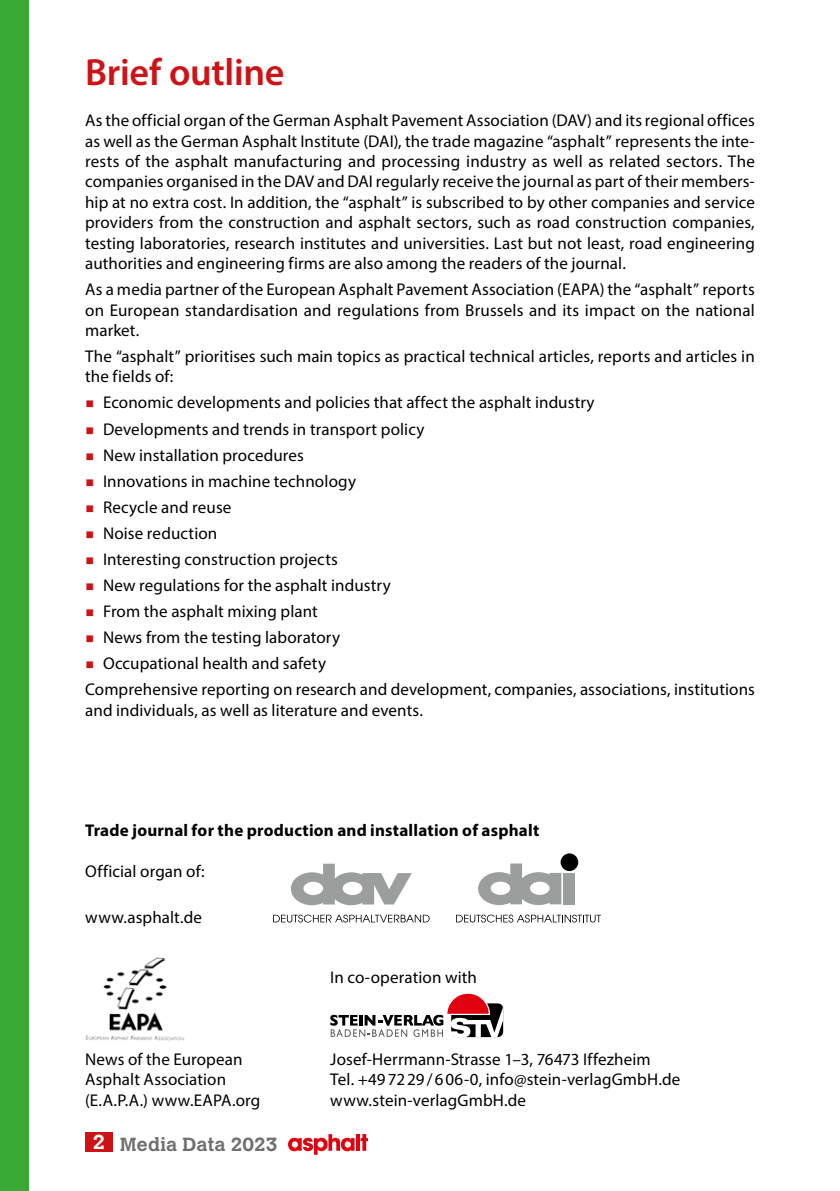
<style>
.page{position:relative;width:840px;height:1191px;background:#fff}
.page>*{position:absolute;margin:0;border:0;box-sizing:border-box;transform-origin:0 0}
.t1{font:600 38px "Myriad Pro";letter-spacing:-.01em;color:#cd1316}
.t2{font:700 18.8px "Calvert";letter-spacing:.01em;color:#6f6f6e}
.t3{font:17px/20.4px "Myriad Pro";letter-spacing:.005em;color:#000}
.t4{font:700 17px "Myriad Pro";letter-spacing:.01em;color:#000}
.s1{color:#cd1316}
.s2{font-size:20px;color:#fff}
</style>
<div class="page">
<div style="left:0;top:0;width:28px;height:1191px;background:#38aa34"></div>
<div style="left:85px;top:1131px;width:27px;height:20px;background:#cd1316"></div>
<svg style="left:288px;top:1134px;width:66px;height:20px"></svg>
<hr style="left:356px;top:1134px;width:3px;height:16px;background:#e3000f">
<svg style="left:360px;top:1134px;width:8px;height:16px"></svg>
<svg style="left:330px;top:993px;width:173px;height:44px"></svg>
<svg style="left:273px;top:914px;width:156px;height:8px"></svg>
<svg style="left:291px;top:863px;width:120px;height:42px"></svg>
<div style="left:560px;top:853px;width:18px;height:18px;background:#000;border-radius:50%"></div>
<div style="left:563px;top:873px;width:12px;height:31px;background:#9c9d9d"></div>
<svg style="left:456px;top:914px;width:144px;height:8px"></svg>
<svg style="left:478px;top:863px;width:83px;height:42px"></svg>
<img style="left:85px;top:957px;width:99px;height:84px">
<h1 class="t1" style="left:85px;top:48px;width:201px">Brief outline</h1>
<p class="t3" style="left:85px;top:110px;width:671px;text-align:justify">As the official organ of the German Asphalt Pavement Association (DAV) and its regional offices as well as the German Asphalt Institute (DAI), the trade magazine “asphalt” represents the inte&shy;rests of the asphalt manufacturing and processing industry as well as related sectors. The companies organised in the DAV and DAI regularly receive the journal as part of their members&shy;hip at no extra cost. In addition, the “asphalt” is subscribed to by other companies and service providers from the construction and asphalt sectors, such as road construction companies, testing laboratories, research institutes and universities. Last but not least, road engineering authorities and engineering firms are also among the readers of the journal.</p>
<p class="t3" style="left:85px;top:279px;width:671px;text-align:justify">As a media partner of the European Asphalt Pavement Association (EAPA) the “asphalt” reports on European standardisation and regulations from Brussels and its impact on the national market.</p>
<p class="t3" style="left:85px;top:346px;width:670px">The “asphalt” prioritises such main topics as practical technical articles, reports and articles in the fields of:</p>
<p class="t3" style="left:85px;top:392px;width:510px"><span class="s1">○</span> Economic developments and policies that affect the asphalt industry</p>
<p class="t3" style="left:85px;top:418px;width:341px"><span class="s1">○</span> Developments and trends in transport policy</p>
<p class="t3" style="left:85px;top:444px;width:220px"><span class="s1">○</span> New installation procedures</p>
<p class="t3" style="left:85px;top:470px;width:272px"><span class="s1">○</span> Innovations in machine technology</p>
<p class="t3" style="left:85px;top:496px;width:148px"><span class="s1">○</span> Recycle and reuse</p>
<p class="t3" style="left:85px;top:522px;width:134px"><span class="s1">○</span> Noise reduction</p>
<p class="t3" style="left:85px;top:549px;width:254px"><span class="s1">○</span> Interesting construction projects</p>
<p class="t3" style="left:85px;top:575px;width:307px"><span class="s1">○</span> New regulations for the asphalt industry</p>
<p class="t3" style="left:85px;top:601px;width:234px"><span class="s1">○</span> From the asphalt mixing plant</p>
<p class="t3" style="left:85px;top:627px;width:256px"><span class="s1">○</span> News from the testing laboratory</p>
<p class="t3" style="left:85px;top:650px;width:671px;line-height:26px"><span class="s1">○</span> Occupational health and safety<br>Comprehensive reporting on research and development, companies, associations, institutions</p>
<p class="t3" style="left:85px;top:699px;width:339px">and individuals, as well as literature and events.</p>
<p class="t4" style="left:85px;top:819px;width:455px">Trade journal for the production and installation of asphalt</p>
<p class="t3" style="left:85px;top:860px;width:121px">Official organ of:</p>
<p class="t3" style="left:85px;top:907px;width:118px">www.asphalt.de</p>
<p class="t3" style="left:85px;top:1048px;width:177px">News of the European<br>Asphalt Association (E.A.P.A.) www.EAPA.org</p>
<p class="t2" style="left:93px;top:1132px;width:186px"><span class="s2">2</span> Media Data 2023</p>
<p class="t3" style="left:330px;top:967px;width:148px">In co-operation with</p>
<p class="t3" style="left:330px;top:1048px;width:351px">Josef-Herrmann-Strasse 1–3, 76473 Iffezheim<br>Tel. +497229/606-0, info@stein-verlagGmbH.de www.stein-verlagGmbH.de</p>
</div>
